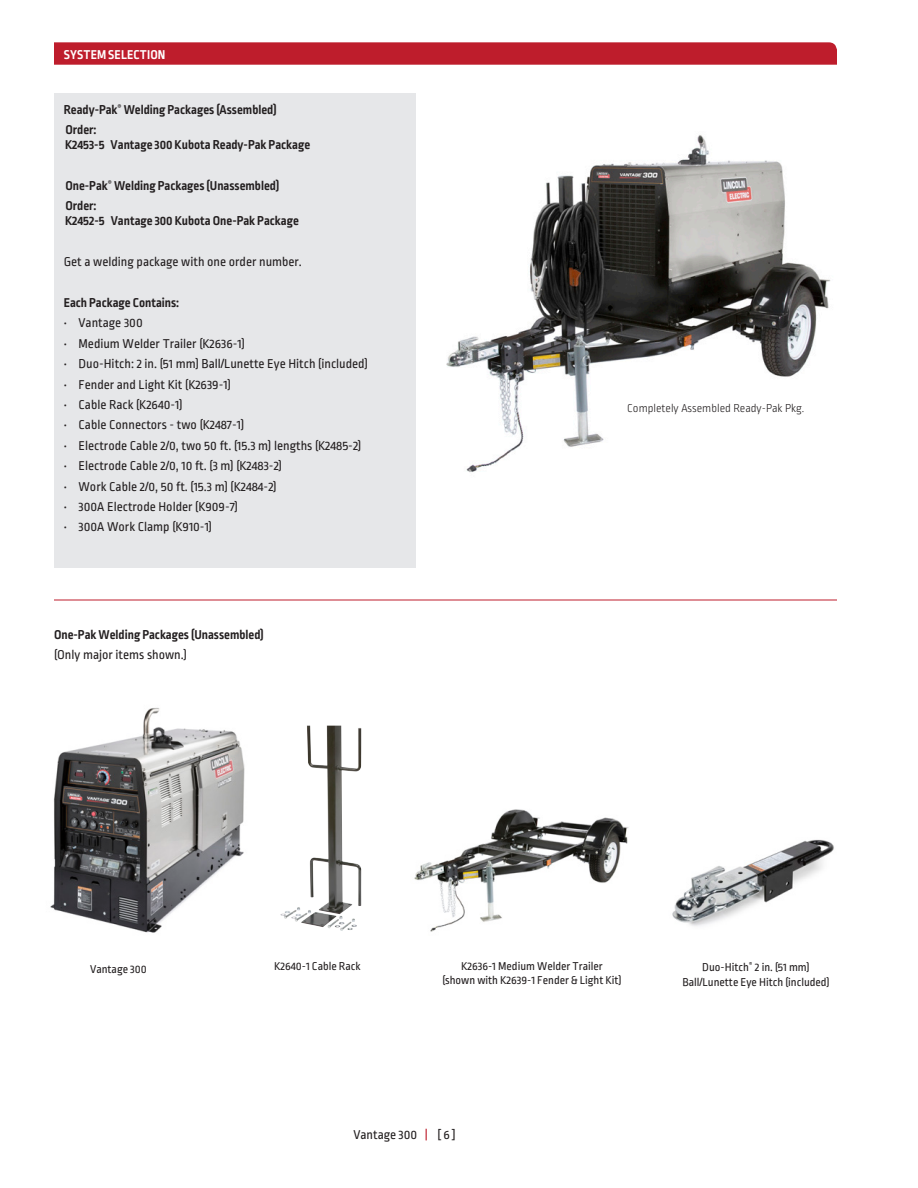
<style>
.page{position:relative;width:918px;height:1188px;background:#fff}
.page>*{position:absolute;margin:0;border:0;box-sizing:border-box;transform-origin:0 0}
.A_closer_look{font:13.5px "Ropa Sans Pro";color:#231f20}
.A_closer_look-2{font:700 13.5px/15px "Ropa Sans Pro";color:#231f20}
.Red_Sub_Head{font:700 13.5px "Ropa Sans Pro";letter-spacing:.01em;color:#fff}
.t1{font:12px/14.4px "Ropa Sans Pro";color:#231f20;text-align:center}
.t2{font:300 12px "Ropa Sans Pro";color:#231f20}
.s1{color:#be1d2c}
</style>
<div class="page">
<svg style="left:54px;top:42px;width:783px;height:23px;background:#bf2332"></svg>
<img style="left:50px;top:708px;width:195px;height:225px">
<img style="left:446px;top:135px;width:385px;height:337px">
<hr style="left:54px;top:600px;width:783px;height:1px;background:#be1d2c">
<img style="left:414px;top:809px;width:215px;height:123px">
<img style="left:281px;top:726px;width:80px;height:201px">
<img style="left:672px;top:839px;width:162px;height:87px">
<div style="left:54px;top:94px;width:362px;height:474px;background:#e6e7e9"></div>
<p class="Red_Sub_Head" style="left:64px;top:47px;width:103px">SYSTEM SELECTION</p>
<p class="A_closer_look-2" style="left:64px;top:103px;width:214px">Ready-Pak<sup>®</sup> Welding Packages (Assembled)</p>
<p class="A_closer_look-2" style="left:65px;top:123px;width:247px">Order:<br>K2453-5 Vantage 300 Kubota Ready-Pak Package</p>
<p class="A_closer_look-2" style="left:65px;top:179px;width:215px">One-Pak<sup>®</sup> Welding Packages (Unassembled)</p>
<p class="A_closer_look-2" style="left:65px;top:199px;width:235px">Order:<br>K2452-5 Vantage 300 Kubota One-Pak Package</p>
<p class="A_closer_look" style="left:64px;top:255px;width:240px">Get a welding package with one order number.</p>
<p class="A_closer_look-2" style="left:64px;top:296px;width:117px">Each Package Contains:</p>
<p class="A_closer_look" style="left:64px;top:316px;width:81px">• Vantage 300</p>
<p class="A_closer_look" style="left:64px;top:336px;width:183px">• Medium Welder Trailer (K2636-1)</p>
<p class="A_closer_look" style="left:64px;top:357px;width:306px">• Duo-Hitch: 2 in. (51 mm) Ball/Lunette Eye Hitch (included)</p>
<p class="A_closer_look" style="left:64px;top:377px;width:169px">• Fender and Light Kit (K2639-1)</p>
<p class="A_closer_look" style="left:64px;top:397px;width:120px">• Cable Rack (K2640-1)</p>
<p class="A_closer_look" style="left:64px;top:418px;width:182px">• Cable Connectors - two (K2487-1)</p>
<p class="A_closer_look" style="left:64px;top:438px;width:299px">• Electrode Cable 2/0, two 50 ft. (15.3 m) lengths (K2485-2)</p>
<p class="A_closer_look" style="left:64px;top:459px;width:220px">• Electrode Cable 2/0, 10 ft. (3 m) (K2483-2)</p>
<p class="A_closer_look" style="left:64px;top:479px;width:214px">• Work Cable 2/0, 50 ft. (15.3 m) (K2484-2)</p>
<p class="A_closer_look" style="left:64px;top:499px;width:176px">• 300A Electrode Holder (K909-7)</p>
<p class="A_closer_look" style="left:64px;top:520px;width:150px">• 300A Work Clamp (K910-1)</p>
<p class="A_closer_look-2" style="left:54px;top:628px;width:211px">One-Pak Welding Packages (Unassembled)</p>
<p class="A_closer_look" style="left:54px;top:648px;width:134px">(Only major items shown.)</p>
<p class="t2" style="left:627px;top:402px;width:179px">Completely Assembled Ready-Pak Pkg.</p>
<p class="t1" style="left:461px;top:960px;width:143px">K2636-1 Medium Welder Trailer</p>
<p class="t1" style="left:442px;top:974px;width:180px">(shown with K2639-1 Fender &amp; Light Kit)</p>
<p class="t1" style="left:274px;top:960px;width:88px">K2640-1 Cable Rack</p>
<p class="t1" style="left:90px;top:962px;width:58px">Vantage 300</p>
<p class="t1" style="left:682px;top:961px;width:149px">Duo-Hitch<sup>®</sup> 2 in. (51 mm)<br>Ball/Lunette Eye Hitch (included)</p>
<p class="A_closer_look" style="left:353px;top:1127px;width:104px">Vantage 300 <span class="s1">|</span> [ 6 ]</p>
</div>
